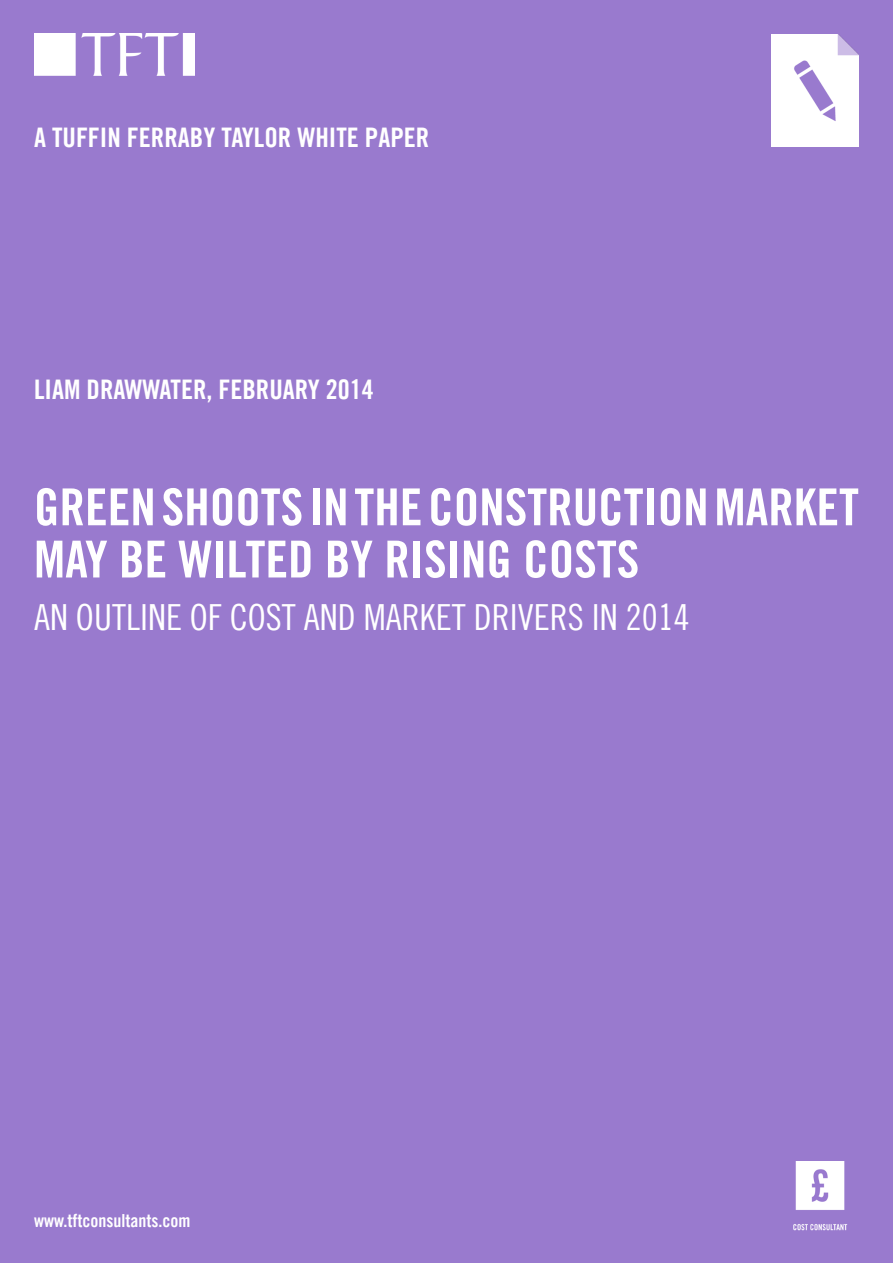
<style>
.page{position:relative;width:893px;height:1263px;background:#997ace}
.page>*{position:absolute;margin:0;border:0;box-sizing:border-box;transform-origin:0 0}
.t1{font:51px/52.2px "Trade Gothic LT Com Bd Cn 20";color:#fff}
.t2{font:36px "Trade Gothic LT Com Cn 18";color:#fff}
.t3{font:27px "Trade Gothic LT Com Bd Cn 20";color:#fff}
.t4{font:18px "Trade Gothic LT Com Bd Cn 20";color:#fff}
</style>
<div class="page">
<img style="left:771px;top:34px;width:88px;height:113px">
<img style="left:35px;top:34px;width:160px;height:41px">
<img style="left:793px;top:1161px;width:55px;height:70px">
<p class="t3" style="left:34px;top:121px;width:397px">A TUFFIN FERRABY TAYLOR WHITE PAPER</p>
<p class="t3" style="left:34px;top:373px;width:341px">LIAM DRAWWATER, FEBRUARY 2014</p>
<p class="t1" style="left:34px;top:481px;width:826px">GREEN SHOOTS IN THE CONSTRUCTION MARKET<br>MAY BE WILTED BY RISING COSTS</p>
<p class="t2" style="left:34px;top:595px;width:657px">AN OUTLINE OF COST AND MARKET DRIVERS IN 2014</p>
<p class="t4" style="left:34px;top:1210px;width:158px">www.tftconsultants.com</p>
</div>
